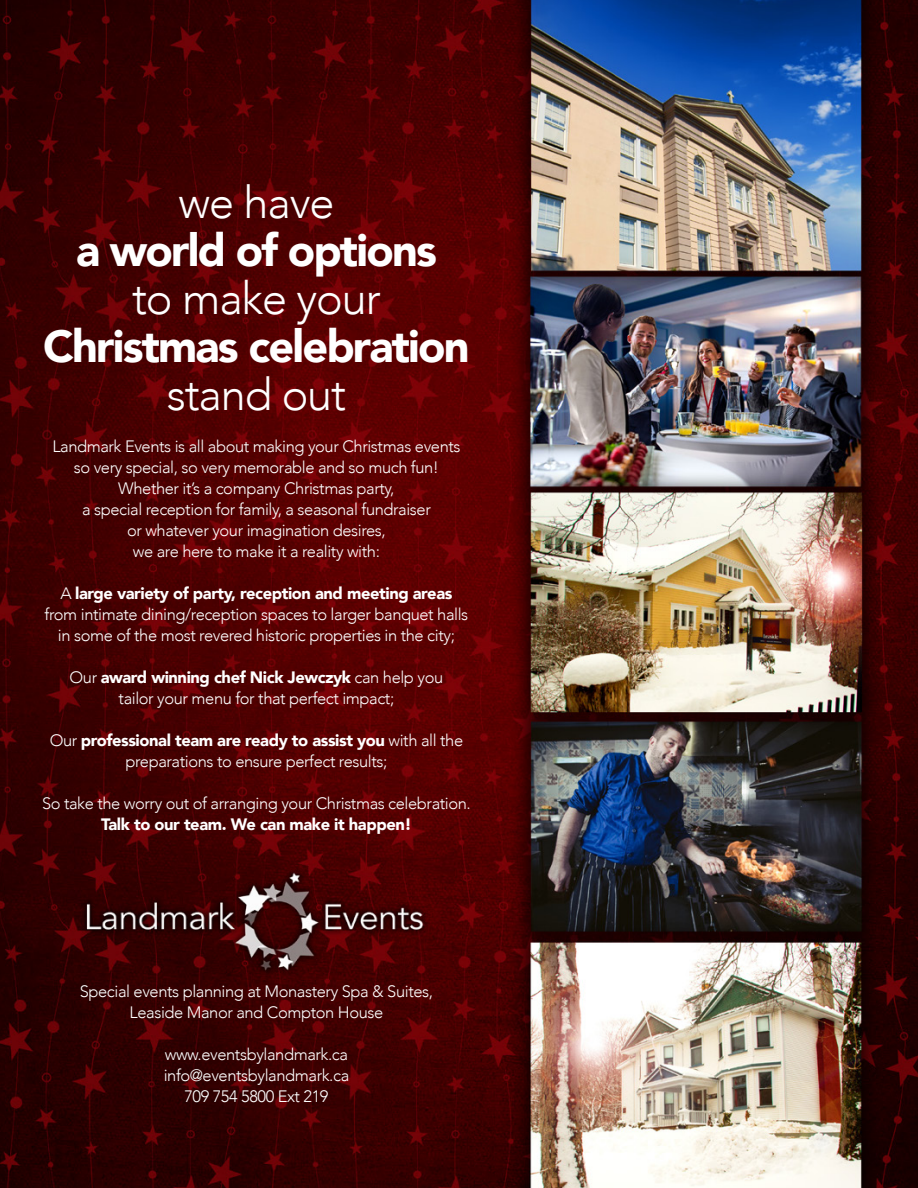
<style>
.page{position:relative;width:918px;height:1188px;background:#fff}
.page>*{position:absolute;margin:0;border:0;box-sizing:border-box;transform-origin:0 0}
.t1{font:900 45px/48px "Avenir";letter-spacing:-.04em;color:#fff;text-align:center}
.t2{font:300 45px "Avenir";letter-spacing:-.025em;color:#fff}
.t3{font:300 16.5px/21px "Avenir";letter-spacing:-.025em;color:#fff;text-align:center}
.t4{font:900 16.5px "Avenir";letter-spacing:-.025em;color:#fff}
.s1{font-weight:300}
.s2{font-weight:900}
</style>
<div class="page">
<img style="left:0;top:0;width:918px;height:1188px">
<p class="t2" style="left:179px;top:176px;width:157px">we have</p>
<p class="t1" style="left:76px;top:225px;width:362px">a world of options</p>
<p class="t2" style="left:132px;top:272px;width:250px">to make your</p>
<p class="t1" style="left:43px;top:321px;width:428px">Christmas celebration <span class="s1">stand out</span></p>
<p class="t3" style="left:52px;top:436px;width:410px">Landmark Events is all about making your Christmas events</p>
<p class="t3" style="left:74px;top:457px;width:367px">so very special, so very memorable and so much fun!</p>
<p class="t3" style="left:118px;top:478px;width:278px">Whether it’s a company Christmas party,</p>
<p class="t3" style="left:82px;top:499px;width:350px">a special reception for family, a seasonal fundraiser</p>
<p class="t3" style="left:127px;top:520px;width:260px">or whatever your imagination desires,</p>
<p class="t3" style="left:133px;top:541px;width:249px">we are here to make it a reality with:</p>
<p class="t4" style="left:60px;top:579px;width:393px"><span class="s1">A</span> large variety of party, reception and meeting areas</p>
<p class="t3" style="left:45px;top:604px;width:425px">from intimate dining/reception spaces to larger banquet halls</p>
<p class="t3" style="left:58px;top:625px;width:398px">in some of the most revered historic properties in the city;</p>
<p class="t4" style="left:70px;top:663px;width:375px"><span class="s1">Our</span> award winning chef Nick Jewczyk <span class="s1">can help you</span></p>
<p class="t3" style="left:119px;top:688px;width:277px">tailor your menu for that perfect impact;</p>
<p class="t3" style="left:50px;top:730px;width:415px">Our <span class="s2">professional team are ready to assist you</span> with all the preparations to ensure perfect results;</p>
<p class="t3" style="left:42px;top:793px;width:430px">So take the worry out of arranging your Christmas celebration.</p>
<p class="t4" style="left:101px;top:810px;width:312px">Talk to our team. We can make it happen!</p>
<p class="t3" style="left:80px;top:981px;width:355px">Special events planning at Monastery Spa &amp; Suites,</p>
<p class="t3" style="left:130px;top:1002px;width:255px">Leaside Manor and Compton House</p>
<p class="t3" style="left:165px;top:1044px;width:185px">www.eventsbylandmark.ca</p>
<p class="t3" style="left:164px;top:1065px;width:187px">info@eventsbylandmark.ca</p>
<p class="t3" style="left:184px;top:1086px;width:146px">709 754 5800 Ext 219</p>
</div>
